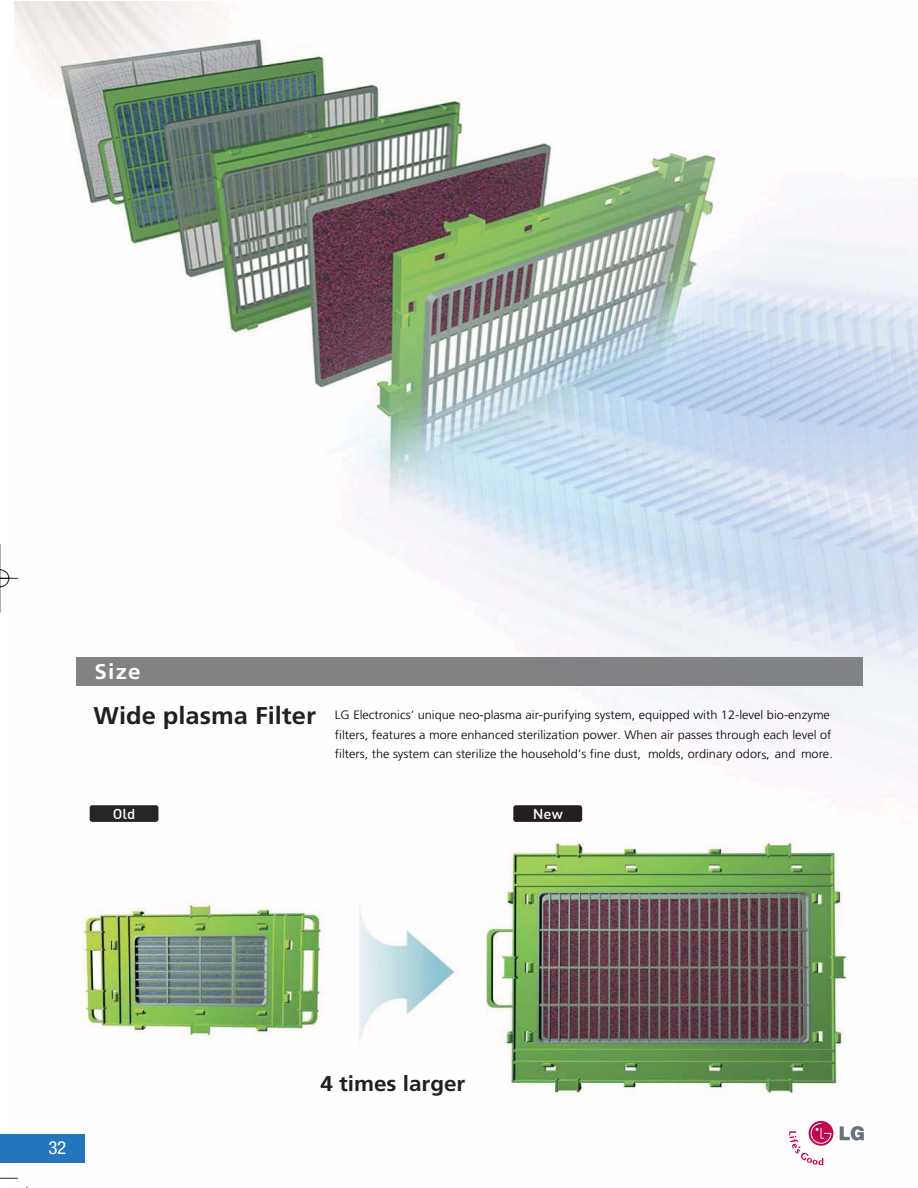
<style>
.page{position:relative;width:918px;height:1188px;background:#fff}
.page>*{position:absolute;margin:0;border:0;box-sizing:border-box;transform-origin:0 0}
.t1{font:700 24.15px "Frutiger";color:#211f20;scale:1.05 1}
.t2{font:700 21.3px "Frutiger";color:#211f20;scale:1.05 1}
.t3{font:700 21.3px "Frutiger";color:#fff;scale:1.05 1}
.t4{font:condensed 18px "Helvetica Neue";color:#fff;scale:1.06 1}
.t5{font:500 14.25px "DIN";color:#fff;scale:1.05 1}
.t6{font:300 12.15px/20px "Frutiger";color:#000;scale:1.05 1}
</style>
<div class="page">
<img style="left:0;top:2px;width:918px;height:1186px">
<div style="left:0;top:1134px;width:84px;height:28px;background:#2375bc"></div>
<svg style="left:840px;top:1126px;width:24px;height:15px"></svg>
<svg style="left:809px;top:1121px;width:24px;height:25px"></svg>
<svg style="left:789px;top:1123px;width:42px;height:42px"></svg>
<h2 class="t3" style="left:95px;top:663px;width:46px">Size</h2>
<h1 class="t1" style="left:94px;top:706px;width:213px">Wide plasma Filter</h1>
<p class="t6" style="left:335px;top:705px;width:476px">LG Electronics’ unique neo-plasma air-purifying system, equipped with 12-level bio-enzyme filters, features a more enhanced sterilization power. When air passes through each level of filters, the system can sterilize the household’s fine dust, molds, ordinary odors, and more.</p>
<p class="t5" style="left:113px;top:808px;width:23px">Old</p>
<p class="t5" style="left:533px;top:808px;width:30px">New</p>
<h3 class="t4" style="left:48px;top:1141px;width:18px">32</h3>
<h2 class="t2" style="left:320px;top:1075px;width:140px">4 times larger</h2>
</div>
